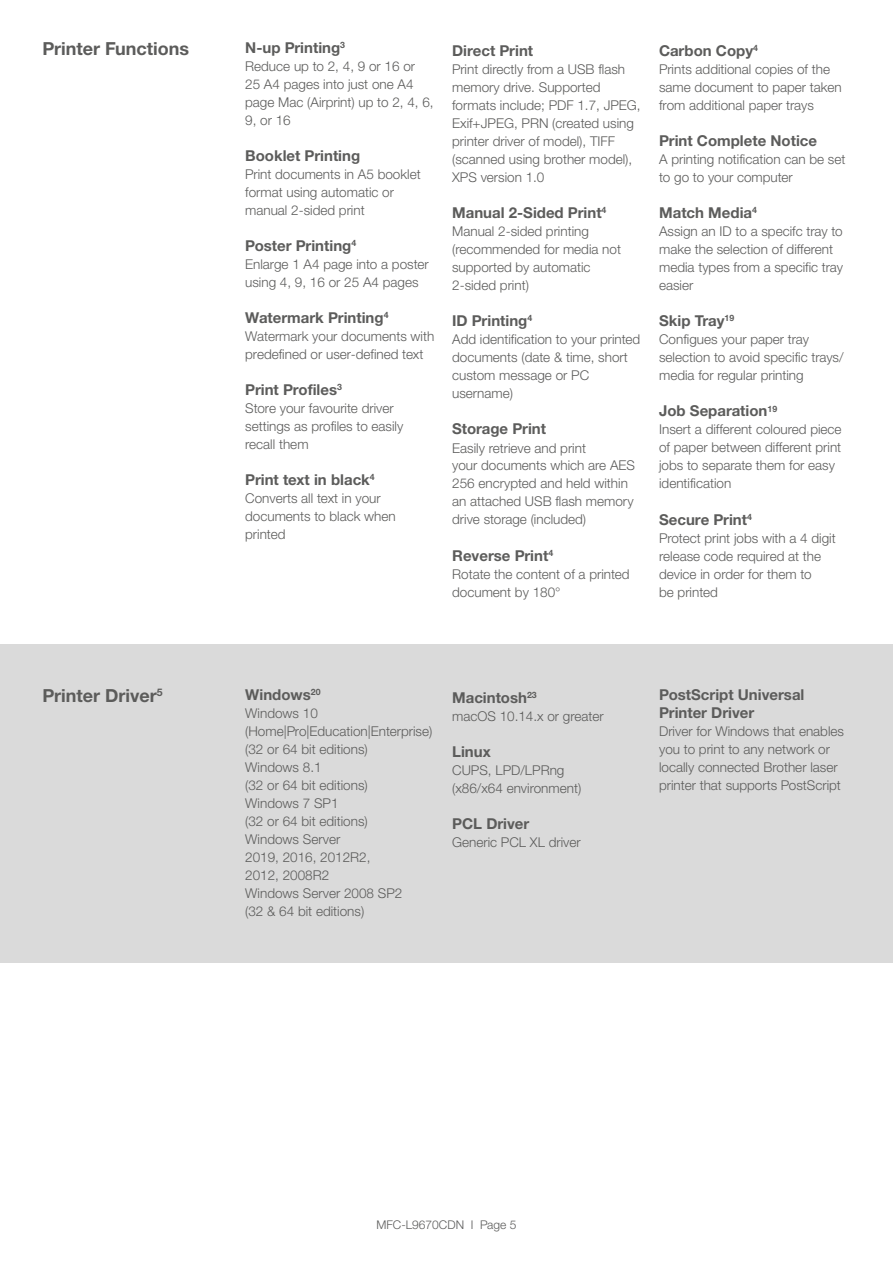
<style>
.page{position:relative;width:893px;height:1263px;background:#fff}
.page>*{position:absolute;margin:0;border:0;box-sizing:border-box;transform-origin:0 0}
.t1{font:700 18px "Helvetica Neue LTW1 G";color:#5c5c5b}
.t2{font:700 15px/18px "Helvetica Neue LTW1 G";color:#5c5c5b}
.t3{font:300 13.5px/18px "Helvetica Neue LTW1 G";color:#5c5c5b}
.t4{font:300 12px "Helvetica Neue LTW1 G";color:#5c5c5b}
</style>
<div class="page">
<div style="left:0;top:643px;width:893px;height:319px;background:#dadada"></div>
<h1 class="t1" style="left:43px;top:38px;width:148px">Printer Functions</h1>
<p class="t2" style="left:245px;top:39px;width:101px">N-up Printing<sup>3</sup></p>
<p class="t3" style="left:245px;top:57px;width:190px">Reduce up to 2, 4, 9 or 16 or<br>25 A4 pages into just one A4 page Mac (Airprint) up to 2, 4, 6,<br>9, or 16</p>
<p class="t2" style="left:245px;top:147px;width:117px">Booklet Printing</p>
<p class="t3" style="left:245px;top:165px;width:177px">Print documents in A5 booklet format using automatic or manual 2-sided print</p>
<p class="t2" style="left:245px;top:237px;width:113px">Poster Printing<sup>4</sup></p>
<p class="t3" style="left:245px;top:255px;width:185px">Enlarge 1 A4 page into a poster using 4, 9, 16 or 25 A4 pages</p>
<p class="t2" style="left:245px;top:309px;width:145px">Watermark Printing<sup>4</sup></p>
<p class="t3" style="left:245px;top:327px;width:191px">Watermark your documents with predefined or user-defined text</p>
<p class="t2" style="left:245px;top:381px;width:98px">Print Profiles<sup>3</sup></p>
<p class="t3" style="left:245px;top:399px;width:160px">Store your favourite driver settings as profiles to easily recall them</p>
<p class="t2" style="left:245px;top:471px;width:131px">Print text in black<sup>4</sup></p>
<p class="t3" style="left:245px;top:489px;width:152px">Converts all text in your documents to black when printed</p>
<p class="t2" style="left:452px;top:42px;width:83px">Direct Print</p>
<p class="t3" style="left:452px;top:61px;width:190px">Print directly from a USB flash memory drive. Supported formats include; PDF 1.7, JPEG,<br>Exif+JPEG, PRN (created using printer driver of model), TIFF (scanned using brother model),<br>XPS version 1.0</p>
<p class="t2" style="left:452px;top:204px;width:156px">Manual 2-Sided Print<sup>4</sup></p>
<p class="t3" style="left:452px;top:223px;width:170px">Manual 2-sided printing (recommended for media not supported by automatic<br>2-sided print)</p>
<p class="t2" style="left:452px;top:312px;width:82px">ID Printing<sup>4</sup></p>
<p class="t3" style="left:452px;top:331px;width:190px">Add identification to your printed documents (date &amp; time, short custom message or PC username)</p>
<p class="t2" style="left:452px;top:420px;width:95px">Storage Print</p>
<p class="t3" style="left:452px;top:439px;width:184px">Easily retrieve and print<br>your documents which are AES<br>256 encrypted and held within an attached USB flash memory drive storage (included)</p>
<p class="t2" style="left:452px;top:546px;width:103px">Reverse Print<sup>4</sup></p>
<p class="t3" style="left:452px;top:565px;width:179px">Rotate the content of a printed document by 180°</p>
<p class="t2" style="left:659px;top:42px;width:100px">Carbon Copy<sup>4</sup></p>
<p class="t3" style="left:659px;top:61px;width:184px">Prints additional copies of the same document to paper taken from additional paper trays</p>
<p class="t2" style="left:659px;top:132px;width:159px">Print Complete Notice</p>
<p class="t3" style="left:659px;top:151px;width:188px">A printing notification can be set to go to your computer</p>
<p class="t2" style="left:659px;top:204px;width:99px">Match Media<sup>4</sup></p>
<p class="t3" style="left:659px;top:223px;width:186px">Assign an ID to a specifc tray to make the selection of different media types from a specific tray easier</p>
<p class="t2" style="left:659px;top:312px;width:77px">Skip Tray<sup>19</sup></p>
<p class="t3" style="left:659px;top:331px;width:186px">Configues your paper tray selection to avoid specific trays/ media for regular printing</p>
<p class="t2" style="left:659px;top:402px;width:120px">Job Separation<sup>19</sup></p>
<p class="t3" style="left:659px;top:421px;width:184px">Insert a different coloured piece of paper between different print jobs to separate them for easy identification</p>
<p class="t2" style="left:659px;top:510px;width:94px">Secure Print<sup>4</sup></p>
<p class="t3" style="left:659px;top:529px;width:178px">Protect print jobs with a 4 digit release code required at the device in order for them to<br>be printed</p>
<h1 class="t1" style="left:43px;top:684px;width:122px">Printer Driver<sup>5</sup></h1>
<p class="t2" style="left:245px;top:685px;width:77px">Windows<sup>20</sup></p>
<p class="t3" style="left:245px;top:704px;width:189px">Windows 10 (Home|Pro|Education|Enterprise) (32 or 64 bit editions)<br>Windows 8.1<br>(32 or 64 bit editions)<br>Windows 7 SP1<br>(32 or 64 bit editions)<br>Windows Server<br>2019, 2016, 2012R2,<br>2012, 2008R2<br>Windows Server 2008 SP2<br>(32 &amp; 64 bit editions)</p>
<p class="t2" style="left:452px;top:688px;width:86px">Macintosh<sup>23</sup></p>
<p class="t3" style="left:452px;top:707px;width:153px">macOS 10.14.x or greater</p>
<p class="t2" style="left:452px;top:742px;width:40px">Linux</p>
<p class="t3" style="left:452px;top:761px;width:131px">CUPS, LPD/LPRng (x86/x64 environment)</p>
<p class="t2" style="left:452px;top:814px;width:79px">PCL Driver</p>
<p class="t3" style="left:452px;top:833px;width:130px">Generic PCL XL driver</p>
<p class="t2" style="left:659px;top:685px;width:147px">PostScript Universal<br>Printer Driver</p>
<p class="t3" style="left:659px;top:722px;width:186px">Driver for Windows that enables you to print to any network or locally connected Brother laser printer that supports PostScript</p>
<p class="t4" style="left:376px;top:1217px;width:141px">MFC-L9670CDN I Page 5</p>
</div>
